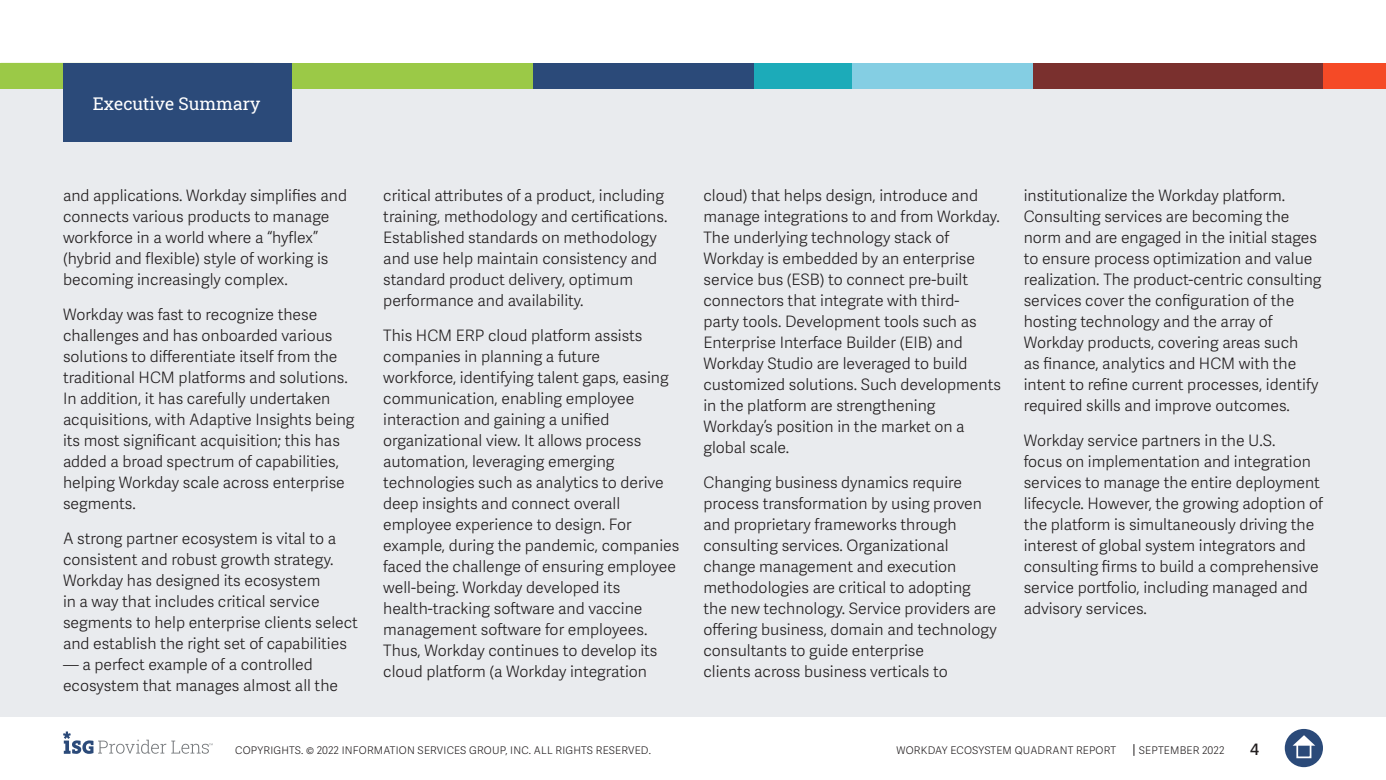
<style>
.page{position:relative;width:1386px;height:780px;background:#fff}
.page>*{position:absolute;margin:0;border:0;box-sizing:border-box;transform-origin:0 0}
.Section_Label_Blue_B{font:17.5px "Roboto Slab ISG P Regular";color:#fff}
.t1{font:300 15.75px/21px "Adelle Sans";color:#231f20}
.t2{font:600 15.75px "Adelle Sans";color:#231f20}
.t3{font:300 10.5px "Adelle Sans";letter-spacing:.02em;color:#231f20}
</style>
<div class="page">
<svg style="left:1133px;top:744px;width:1px;height:12px"></svg>
<div style="left:1285px;top:729px;width:38px;height:38px;background:#2b4a79;border-radius:50%"></div>
<svg style="left:1293px;top:735px;width:22px;height:10px"></svg>
<div style="left:1296px;top:743px;width:15px;height:15px;border:2px solid #fff"></div>
<svg style="left:63px;top:731px;width:150px;height:23px"></svg>
<div style="left:0;top:63px;width:1386px;height:654px;background:#e9ebee"></div>
<div style="left:0;top:63px;width:533px;height:25px;background:#9bc947"></div>
<div style="left:533px;top:63px;width:223px;height:25px;background:#2b4a79"></div>
<div style="left:850px;top:63px;width:184px;height:25px;background:#84cee3"></div>
<div style="left:1323px;top:63px;width:63px;height:25px;background:#f54a26"></div>
<div style="left:1033px;top:63px;width:290px;height:25px;background:#7a302e"></div>
<div style="left:754px;top:63px;width:98px;height:25px;background:#1cabb9"></div>
<div style="left:63px;top:63px;width:229px;height:79px;background:#2b4a79"></div>
<p class="Section_Label_Blue_B" style="left:93px;top:91px;width:169px">Executive Summary</p>
<p class="t1" style="left:63px;top:185px;width:286px">and applications. Workday simplifies and connects various products to manage workforce in a world where a “hyflex” (hybrid and flexible) style of working is becoming increasingly complex.</p>
<p class="t1" style="left:63px;top:304px;width:293px">Workday was fast to recognize these challenges and has onboarded various solutions to differentiate itself from the traditional HCM platforms and solutions.<br>In addition, it has carefully undertaken acquisitions, with Adaptive Insights being its most significant acquisition; this has added a broad spectrum of capabilities, helping Workday scale across enterprise segments.</p>
<p class="t1" style="left:63px;top:528px;width:297px">A strong partner ecosystem is vital to a consistent and robust growth strategy.<br>Workday has designed its ecosystem<br>in a way that includes critical service segments to help enterprise clients select and establish the right set of capabilities</p>
<p class="t1" style="left:63px;top:654px;width:277px">— a perfect example of a controlled ecosystem that manages almost all the</p>
<p class="t1" style="left:383px;top:185px;width:286px">critical attributes of a product, including training, methodology and certifications.<br>Established standards on methodology and use help maintain consistency and standard product delivery, optimum performance and availability.</p>
<p class="t1" style="left:383px;top:325px;width:298px">This HCM ERP cloud platform assists companies in planning a future<br>workforce, identifying talent gaps, easing communication, enabling employee interaction and gaining a unified organizational view. It allows process automation, leveraging emerging technologies such as analytics to derive deep insights and connect overall employee experience to design. For example, during the pandemic, companies faced the challenge of ensuring employee well-being. Workday developed its health-tracking software and vaccine management software for employees.<br>Thus, Workday continues to develop its cloud platform (a Workday integration</p>
<p class="t1" style="left:704px;top:185px;width:299px">cloud) that helps design, introduce and manage integrations to and from Workday.<br>The underlying technology stack of Workday is embedded by an enterprise service bus (ESB) to connect pre-built connectors that integrate with third-<br>party tools. Development tools such as Enterprise Interface Builder (EIB) and Workday Studio are leveraged to build customized solutions. Such developments in the platform are strengthening Workday’s position in the market on a global scale.</p>
<p class="t1" style="left:704px;top:472px;width:295px">Changing business dynamics require process transformation by using proven and proprietary frameworks through consulting services. Organizational change management and execution methodologies are critical to adopting the new technology. Service providers are offering business, domain and technology consultants to guide enterprise<br>clients across business verticals to</p>
<p class="t1" style="left:1024px;top:185px;width:299px">institutionalize the Workday platform.<br>Consulting services are becoming the norm and are engaged in the initial stages to ensure process optimization and value realization. The product-centric consulting services cover the configuration of the hosting technology and the array of Workday products, covering areas such<br>as finance, analytics and HCM with the intent to refine current processes, identify required skills and improve outcomes.</p>
<p class="t1" style="left:1024px;top:430px;width:301px">Workday service partners in the U.S.<br>focus on implementation and integration services to manage the entire deployment lifecycle. However, the growing adoption of the platform is simultaneously driving the interest of global system integrators and consulting firms to build a comprehensive service portfolio, including managed and advisory services.</p>
<p class="t3" style="left:235px;top:744px;width:417px">COPYRIGHTS. © 2022 INFORMATION SERVICES GROUP, INC. ALL RIGHTS RESERVED.</p>
<p class="t3" style="left:897px;top:744px;width:221px">WORKDAY ECOSYSTEM QUADRANT REPORT</p>
<p class="t3" style="left:1139px;top:744px;width:87px">SEPTEMBER 2022</p>
<p class="t2" style="left:1250px;top:740px;width:10px">4</p>
</div>
